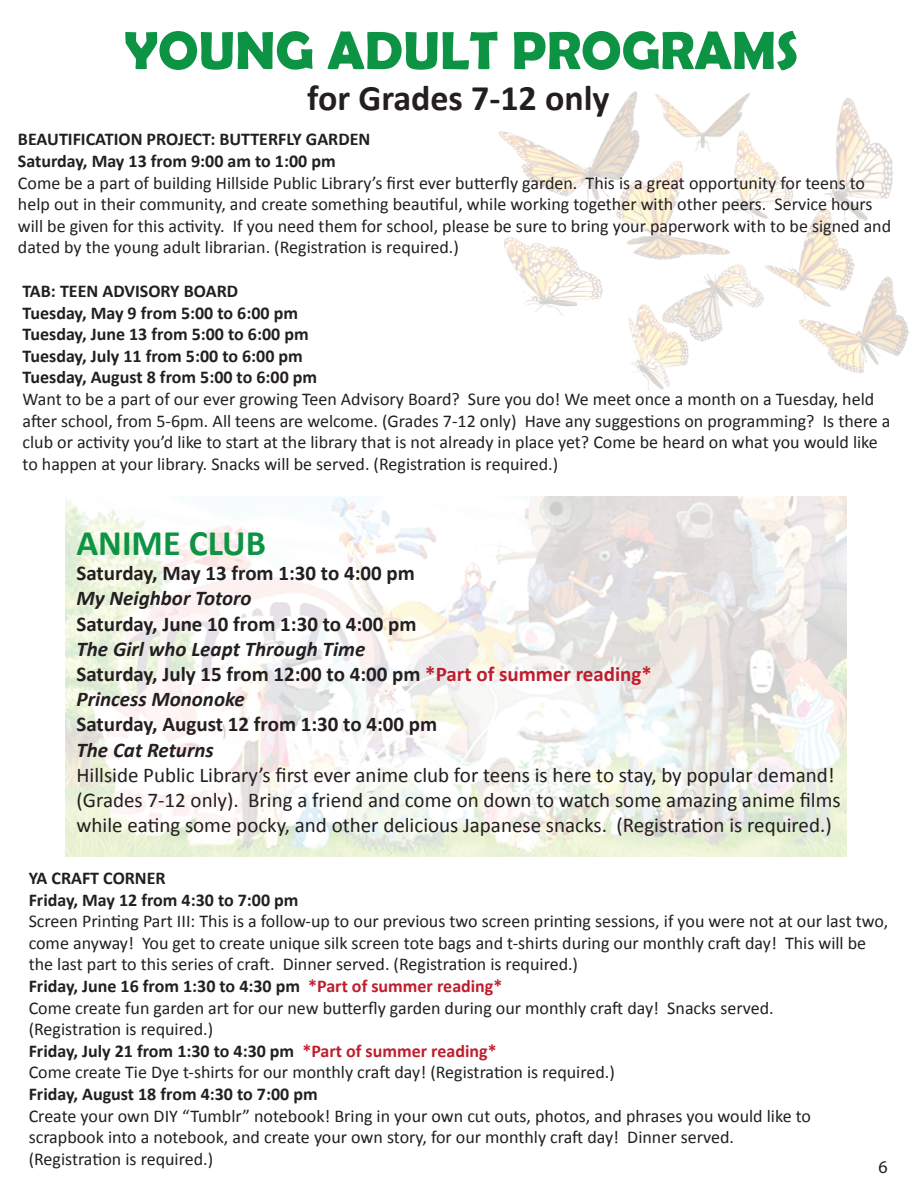
<style>
.page{position:relative;width:918px;height:1188px;background:#fff}
.page>*{position:absolute;margin:0;border:0;box-sizing:border-box;transform-origin:0 0}
.t1{font:700 54px "Berlin Sans FB Demi";color:#0d9344}
.t2{font:700 36px "Calibri";color:#231f20}
.t3{font:700 36px "Calibri";color:#0d9344}
.t4{font:21px/25.2px "Calibri";color:#231f20}
.t5{font:italic 700 21px/25.2px "Calibri";color:#231f20}
.t6{font:700 21px "Calibri";color:#231f20}
.t7{font:18px/21.6px "Calibri";color:#231f20}
.t8{font:700 18px/21.6px "Calibri";color:#231f20}
.t9{font:18px "Myriad Pro";color:#231f20}
.s1{font-style:normal}
.s2{font-style:normal;color:#be1d2c}
.s3{font-weight:700}
.s4{font-weight:700;color:#be1d2c}
</style>
<div class="page">
<img style="left:498px;top:91px;width:411px;height:300px">
<img style="left:66px;top:496px;width:780px;height:361px">
<h1 class="t1" style="left:124px;top:19px;width:676px">YOUNG ADULT PROGRAMS</h1>
<h2 class="t2" style="left:307px;top:75px;width:304px">for Grades 7-12 only</h2>
<p class="t8" style="left:18px;top:129px;width:354px">BEAUTIFICATION PROJECT: BUTTERFLY GARDEN<br>Saturday, May 13 from 9:00 am to 1:00 pm</p>
<p class="t7" style="left:18px;top:172px;width:875px">Come be a part of building Hillside Public Library’s first ever butterfly garden. This is a great opportunity for teens to help out in their community, and create something beautiful, while working together with other peers. Service hours will be given for this activity. If you need them for school, please be sure to bring your paperwork with to be signed and dated by the young adult librarian. (Registration is required.)</p>
<p class="t8" style="left:22px;top:280px;width:296px">TAB: TEEN ADVISORY BOARD<br>Tuesday, May 9 from 5:00 to 6:00 pm Tuesday, June 13 from 5:00 to 6:00 pm Tuesday, July 11 from 5:00 to 6:00 pm Tuesday, August 8 from 5:00 to 6:00 pm</p>
<p class="t7" style="left:22px;top:388px;width:870px">Want to be a part of our ever growing Teen Advisory Board? Sure you do! We meet once a month on a Tuesday, held after school, from 5-6pm. All teens are welcome. (Grades 7-12 only) Have any suggestions on programming? Is there a club or activity you’d like to start at the library that is not already in place yet? Come be heard on what you would like to happen at your library. Snacks will be served. (Registration is required.)</p>
<h2 class="t3" style="left:76px;top:520px;width:191px">ANIME CLUB</h2>
<p class="t6" style="left:76px;top:560px;width:340px">Saturday, May 13 from 1:30 to 4:00 pm</p>
<p class="t5" style="left:76px;top:586px;width:177px">My Neighbor Totoro</p>
<p class="t6" style="left:76px;top:610px;width:342px">Saturday, June 10 from 1:30 to 4:00 pm</p>
<p class="t5" style="left:76px;top:636px;width:577px">The Girl who Leapt Through Time<br><span class="s1">Saturday, July 15 from 12:00 to 4:00 pm</span> <span class="s2">*Part of summer reading*<br></span>Princess Mononoke</p>
<p class="t6" style="left:76px;top:711px;width:362px">Saturday, August 12 from 1:30 to 4:00 pm</p>
<p class="t5" style="left:76px;top:737px;width:139px">The Cat Returns</p>
<p class="t4" style="left:76px;top:762px;width:766px">Hillside Public Library’s first ever anime club for teens is here to stay, by popular demand! (Grades 7-12 only). Bring a friend and come on down to watch some amazing anime films while eating some pocky, and other delicious Japanese snacks. (Registration is required.)</p>
<p class="t8" style="left:29px;top:867px;width:271px">YA CRAFT CORNER<br>Friday, May 12 from 4:30 to 7:00 pm</p>
<p class="t7" style="left:29px;top:911px;width:861px">Screen Printing Part III: This is a follow-up to our previous two screen printing sessions, if you were not at our last two, come anyway! You get to create unique silk screen tote bags and t-shirts during our monthly craft day! This will be the last part to this series of craft. Dinner served. (Registration is required.)<br><span class="s3">Friday, June 16 from 1:30 to 4:30 pm</span> <span class="s4">*Part of summer reading*<br></span>Come create fun garden art for our new butterfly garden during our monthly craft day! Snacks served.<br>(Registration is required.)<br><span class="s3">Friday, July 21 from 1:30 to 4:30 pm</span> <span class="s4">*Part of summer reading*<br></span>Come create Tie Dye t-shirts for our monthly craft day! (Registration is required.)</p>
<p class="t8" style="left:29px;top:1083px;width:291px">Friday, August 18 from 4:30 to 7:00 pm</p>
<p class="t7" style="left:29px;top:1105px;width:784px">Create your own DIY “Tumblr” notebook! Bring in your own cut outs, photos, and phrases you would like to scrapbook into a notebook, and create your own story, for our monthly craft day! Dinner served. (Registration is required.)</p>
<p class="t9" style="left:879px;top:1156px;width:11px">6</p>
</div>
